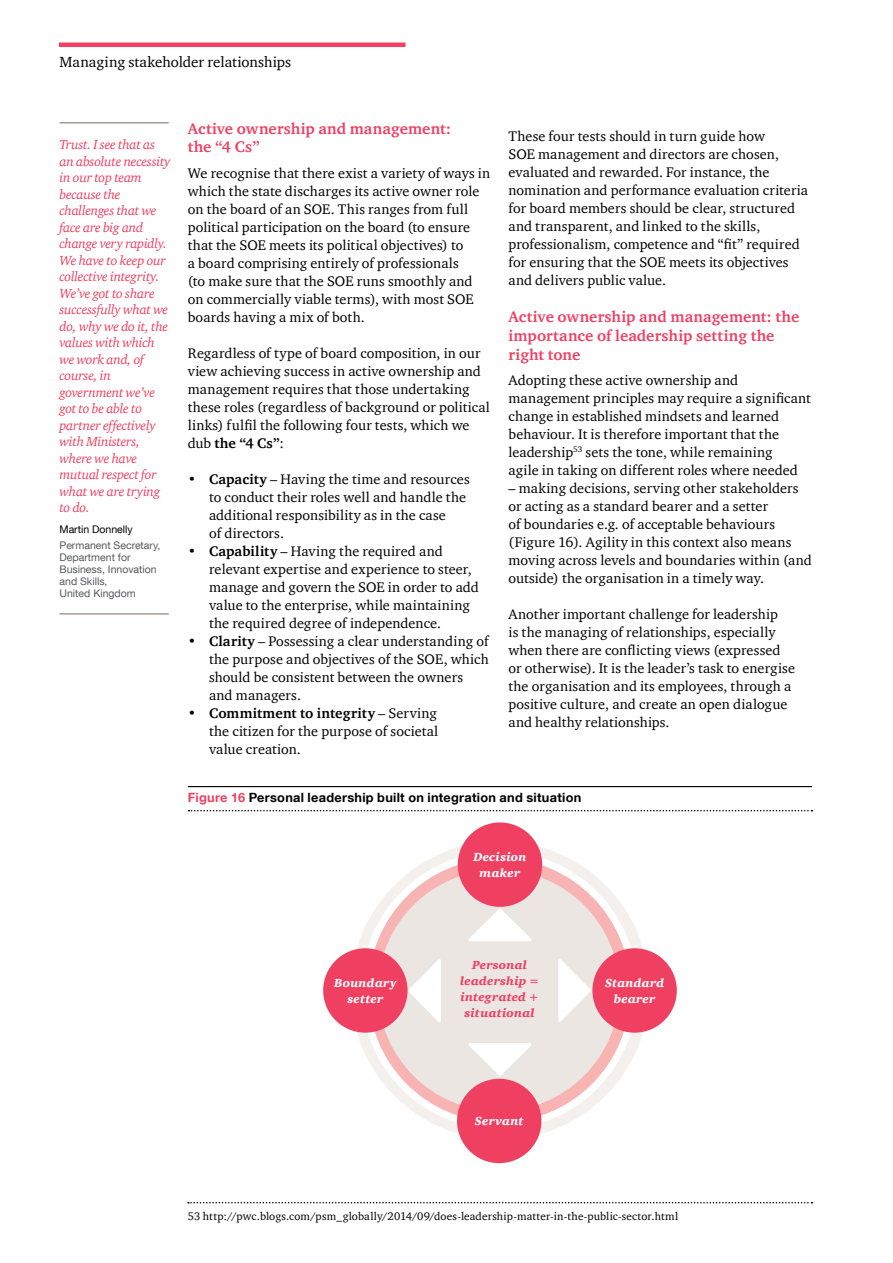
<style>
.page{position:relative;width:893px;height:1263px;background:#fff}
.page>*{position:absolute;margin:0;border:0;box-sizing:border-box;transform-origin:0 0}
.t1{font:700 15.75px/18.8px "ITC Charter Com";letter-spacing:.01em;color:#ef4062}
.t2{font:15px "ITC Charter Com";color:#000}
.t3{font:14.25px/18px "ITC Charter Com";letter-spacing:.01em;color:#000}
.t4{font:italic 13.5px/16.5px "ITC Charter Com";letter-spacing:-.02em;color:#ef4062}
.t5{font:700 12.75px "Helvetica Neue LT Com";letter-spacing:.02em;color:#000}
.t6{font:italic 900 12px/15.8px "ITC Charter Com";letter-spacing:.02em;color:#fff;text-align:center}
.t7{font:italic 900 12px/15.8px "ITC Charter Com";letter-spacing:.02em;color:#ef4062;text-align:center}
.t8{font:11.25px "ITC Charter Com";letter-spacing:.01em;color:#000}
.t9{font:10.5px/12px "Helvetica Neue LT Com";color:#58595b}
.t10{font:10.5px "Helvetica Neue LT Com";color:#000}
.s1{font-weight:700}
.s2{color:#ef4062}
</style>
<div class="page">
<hr style="left:188px;top:786px;width:624px;height:1px;background:#000">
<svg style="left:189px;top:810px;width:623px;height:1px"></svg>
<div style="left:458px;top:822px;width:84px;height:85px;background:#ef4062;border-radius:50%"></div>
<div style="left:457px;top:1079px;width:84px;height:84px;background:#ef4062;border-radius:50%"></div>
<div style="left:323px;top:948px;width:85px;height:85px;background:#ef4062;border-radius:50%"></div>
<div style="left:592px;top:948px;width:85px;height:85px;background:#ef4062;border-radius:50%"></div>
<svg style="left:358px;top:848px;width:283px;height:285px"></svg>
<svg style="left:188px;top:1202px;width:624px;height:1px"></svg>
<hr style="left:60px;top:122px;width:109px;height:2px;background:#a89b91">
<hr style="left:60px;top:613px;width:109px;height:2px;background:#a89b91">
<hr style="left:59px;top:43px;width:347px;height:4px;background:#ef4062">
<p class="t2" style="left:60px;top:53px;width:233px">Managing stakeholder relationships</p>
<p class="t4" style="left:60px;top:136px;width:113px">Trust. I see that as an absolute necessity in our top team because the challenges that we face are big and change very rapidly.<br>We have to keep our collective integrity.<br>We’ve got to share successfully what we do, why we do it, the values with which we work and, of course, in government we’ve got to be able to partner effectively with Ministers, where we have mutual respect for what we are trying to do.</p>
<p class="t10" style="left:60px;top:522px;width:75px">Martin Donnelly</p>
<p class="t9" style="left:60px;top:539px;width:102px">Permanent Secretary,<br>Department for<br>Business, Innovation and Skills,<br>United Kingdom</p>
<p class="t1" style="left:188px;top:119px;width:265px">Active ownership and management: the “4 Cs”</p>
<p class="t3" style="left:188px;top:163px;width:304px">We recognise that there exist a variety of ways in which the state discharges its active owner role on the board of an SOE. This ranges from full political participation on the board (to ensure that the SOE meets its political objectives) to<br>a board comprising entirely of professionals<br>(to make sure that the SOE runs smoothly and on commercially viable terms), with most SOE boards having a mix of both.</p>
<p class="t3" style="left:188px;top:343px;width:304px">Regardless of type of board composition, in our view achieving success in active ownership and management requires that those undertaking these roles (regardless of background or political links) fulfil the following four tests, which we dub <span class="s1">the “4 Cs”</span>:</p>
<p class="t3" style="left:209px;top:469px;width:262px;text-indent:-21px"><span class="s1">• Capacity</span> – Having the time and resources to conduct their roles well and handle the additional responsibility as in the case<br>of directors.</p>
<p class="t3" style="left:209px;top:541px;width:271px;text-indent:-21px"><span class="s1">• Capability</span> – Having the required and relevant expertise and experience to steer, manage and govern the SOE in order to add value to the enterprise, while maintaining the required degree of independence.</p>
<p class="t3" style="left:209px;top:631px;width:281px;text-indent:-21px"><span class="s1">• Clarity</span> – Possessing a clear understanding of the purpose and objectives of the SOE, which should be consistent between the owners and managers.</p>
<p class="t3" style="left:209px;top:703px;width:231px;text-align:justify;text-indent:-21px"><span class="s1">• Commitment to integrity</span> – Serving the citizen for the purpose of societal value creation.</p>
<p class="t3" style="left:508px;top:127px;width:301px">These four tests should in turn guide how<br>SOE management and directors are chosen, evaluated and rewarded. For instance, the nomination and performance evaluation criteria for board members should be clear, structured and transparent, and linked to the skills, professionalism, competence and “fit” required for ensuring that the SOE meets its objectives and delivers public value.</p>
<p class="t1" style="left:508px;top:307px;width:292px">Active ownership and management: the importance of leadership setting the right tone</p>
<p class="t3" style="left:508px;top:370px;width:304px">Adopting these active ownership and management principles may require a significant change in established mindsets and learned behaviour. It is therefore important that the leadership<sup>53</sup> sets the tone, while remaining<br>agile in taking on different roles where needed</p>
<p class="t3" style="left:508px;top:478px;width:305px">– making decisions, serving other stakeholders or acting as a standard bearer and a setter<br>of boundaries e.g. of acceptable behaviours (Figure 16). Agility in this context also means moving across levels and boundaries within (and outside) the organisation in a timely way.</p>
<p class="t3" style="left:508px;top:604px;width:288px">Another important challenge for leadership<br>is the managing of relationships, especially when there are conflicting views (expressed or otherwise). It is the leader’s task to energise the organisation and its employees, through a positive culture, and create an open dialogue and healthy relationships.</p>
<p class="t5" style="left:188px;top:789px;width:395px"><span class="s2">Figure 16</span> Personal leadership built on integration and situation</p>
<p class="t6" style="left:473px;top:849px;width:55px">Decision maker</p>
<p class="t7" style="left:460px;top:957px;width:81px">Personal leadership = integrated + situational</p>
<p class="t6" style="left:334px;top:975px;width:64px">Boundary setter</p>
<p class="t6" style="left:605px;top:975px;width:61px">Standard bearer</p>
<p class="t6" style="left:475px;top:1113px;width:50px">Servant</p>
<p class="t8" style="left:188px;top:1210px;width:492px">53 http://pwc.blogs.com/psm_globally/2014/09/does-leadership-matter-in-the-public-sector.html</p>
</div>
